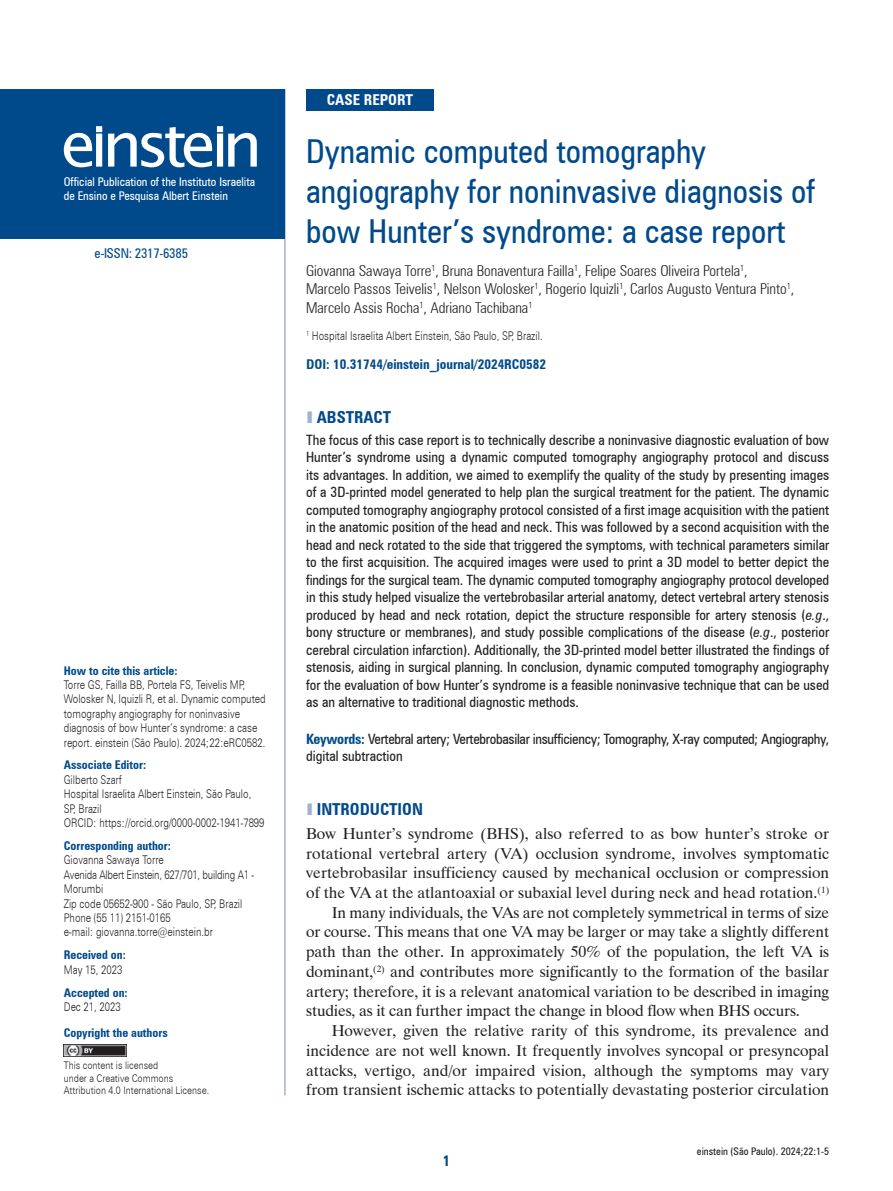
<style>
.page{position:relative;width:893px;height:1191px;background:#fff}
.page>*{position:absolute;margin:0;border:0;box-sizing:border-box;transform-origin:0 0}
.t1{font:condensed 33px/39.9px "Zurich BT";color:#004a8b}
.t2{font:700 condensed 16.5px "Zurich BT";color:#004a8b}
.t3{font:15.75px "Dutch 801 BT";color:#231f20}
.t4{font:300 condensed 15px/18.1px "Zurich BT";color:#231f20}
.t5{font:700 condensed 15px "Zurich BT";color:#fff}
.t6{font:700 condensed 15px "Zurich BT";color:#004a8b}
.t7{font:condensed 14.25px/17.4px "Zurich BT";letter-spacing:-.02em;color:#231f20;text-align:justify}
.t8{font:700 condensed 13.5px "Zurich BT";color:#004a8b}
.t9{font:condensed 13.5px "Zurich BT";letter-spacing:-.02em;color:#004a8b}
.t10{font:300 12px/14.4px "Zurich BT";color:#231f20;scale:.8 1}
.t11{font:700 condensed 12px "Zurich BT";color:#004a8b}
.t12{font:condensed 12px/14.4px "Zurich BT";color:#fff}
.t13{font:300 10.5px/12.6px "Zurich BT";color:#231f20;scale:.85 1}
.t14{font:condensed 10.5px "Zurich BT";color:#231f20}
.s1{color:#a2b0d2}
.s2{font-style:italic}
.s3{font-weight:700;color:#004a8b}
</style>
<div class="page">
<img style="left:64px;top:1044px;width:63px;height:12px">
<div style="left:306px;top:89px;width:128px;height:21px;background:#004a8b"></div>
<hr style="left:284px;top:89px;width:2px;height:1006px;background:#a2b0d2">
<div style="left:0;top:89px;width:284px;height:149px;background:#004a8b"></div>
<svg style="left:108px;top:126px;width:149px;height:41px"></svg>
<svg style="left:64px;top:126px;width:38px;height:41px"></svg>
<p class="t12" style="left:64px;top:174px;width:193px">Official Publication of the Instituto Israelita de Ensino e Pesquisa Albert Einstein</p>
<p class="t9" style="left:95px;top:245px;width:95px">e-ISSN: 2317-6385</p>
<p class="t11" style="left:64px;top:663px;width:115px">How to cite this article:</p>
<p class="t10" style="left:64px;top:677px;width:254px">Torre GS, Failla BB, Portela FS, Teivelis MP, Wolosker N, Iquizli R, et al. Dynamic computed tomography angiography for noninvasive diagnosis of bow Hunter’s syndrome: a case report. einstein (São Paulo). 2024;22:eRC0582.</p>
<p class="t11" style="left:64px;top:758px;width:84px">Associate Editor:</p>
<p class="t10" style="left:64px;top:772px;width:253px">Gilberto Szarf<br>Hospital Israelita Albert Einstein, São Paulo,<br>SP, Brazil<br>ORCID: https://orcid.org/0000-0002-1941-7899</p>
<p class="t11" style="left:64px;top:838px;width:109px">Corresponding author:</p>
<p class="t10" style="left:64px;top:853px;width:239px">Giovanna Sawaya Torre<br>Avenida Albert Einstein, 627/701, building A1 -<br>Morumbi<br>Zip code 05652-900 - São Paulo, SP, Brazil<br>Phone (55 11) 2151-0165<br>e-mail: giovanna.torre@einstein.br</p>
<p class="t11" style="left:64px;top:947px;width:64px">Received on:</p>
<p class="t10" style="left:64px;top:962px;width:75px">May 15, 2023</p>
<p class="t11" style="left:64px;top:985px;width:65px">Accepted on:</p>
<p class="t10" style="left:64px;top:999px;width:73px">Dec 21, 2023</p>
<p class="t11" style="left:64px;top:1025px;width:105px">Copyright the authors</p>
<p class="t13" style="left:64px;top:1058px;width:173px">This content is licensed<br>under a Creative Commons<br>Attribution 4.0 International License.</p>
<p class="t5" style="left:327px;top:91px;width:88px">CASE REPORT</p>
<h1 class="t1" style="left:306px;top:131px;width:510px">Dynamic computed tomography angiography for noninvasive diagnosis of bow Hunter’s syndrome: a case report</h1>
<p class="t4" style="left:306px;top:261px;width:490px">Giovanna Sawaya Torre<sup>1</sup>, Bruna Bonaventura Failla<sup>1</sup>, Felipe Soares Oliveira Portela<sup>1</sup>,<br>Marcelo Passos Teivelis<sup>1</sup>, Nelson Wolosker<sup>1</sup>, Rogerio Iquizli<sup>1</sup>, Carlos Augusto Ventura Pinto<sup>1</sup>,<br>Marcelo Assis Rocha<sup>1</sup>, Adriano Tachibana<sup>1</sup></p>
<p class="t10" style="left:306px;top:328px;width:297px"><sup>1</sup> Hospital Israelita Albert Einstein, São Paulo, SP, Brazil.</p>
<p class="t8" style="left:306px;top:356px;width:241px">DOI: 10.31744/einstein_journal/2024RC0582</p>
<p class="t2" style="left:306px;top:407px;width:86px"><span class="s1">❚</span> ABSTRACT</p>
<p class="t7" style="left:306px;top:431px;width:524px">The focus of this case report is to technically describe a noninvasive diagnostic evaluation of bow Hunter’s syndrome using a dynamic computed tomography angiography protocol and discuss its advantages. In addition, we aimed to exemplify the quality of the study by presenting images of a 3D-printed model generated to help plan the surgical treatment for the patient. The dynamic computed tomography angiography protocol consisted of a first image acquisition with the patient in the anatomic position of the head and neck. This was followed by a second acquisition with the head and neck rotated to the side that triggered the symptoms, with technical parameters similar to the first acquisition. The acquired images were used to print a 3D model to better depict the findings for the surgical team. The dynamic computed tomography angiography protocol developed in this study helped visualize the vertebrobasilar arterial anatomy, detect vertebral artery stenosis produced by head and neck rotation, depict the structure responsible for artery stenosis (<span class="s2">e.g</span>., bony structure or membranes), and study possible complications of the disease (<span class="s2">e.g</span>., posterior cerebral circulation infarction). Additionally, the 3D-printed model better illustrated the findings of stenosis, aiding in surgical planning. In conclusion, dynamic computed tomography angiography for the evaluation of bow Hunter’s syndrome is a feasible noninvasive technique that can be used as an alternative to traditional diagnostic methods.</p>
<p class="t7" style="left:306px;top:730px;width:524px"><span class="s3">Keywords:</span> Vertebral artery; Vertebrobasilar insufficiency; Tomography, X-ray computed; Angiography, digital subtraction</p>
<p class="t2" style="left:306px;top:799px;width:118px"><span class="s1">❚</span> INTRODUCTION</p>
<p class="t3" style="left:306px;top:823px;width:524px">Bow Hunter’s syndrome (BHS), also referred to as bow hunter’s stroke or</p>
<p class="t3" style="left:306px;top:843px;width:524px">rotational vertebral artery (VA) occlusion syndrome, involves symptomatic</p>
<p class="t3" style="left:306px;top:863px;width:525px">vertebrobasilar insufficiency caused by mechanical occlusion or compression</p>
<p class="t3" style="left:306px;top:883px;width:524px">of the VA at the atlantoaxial or subaxial level during neck and head rotation.<sup>(1)</sup></p>
<p class="t3" style="left:332px;top:902px;width:499px">In many individuals, the VAs are not completely symmetrical in terms of size</p>
<p class="t3" style="left:306px;top:922px;width:524px">or course. This means that one VA may be larger or may take a slightly different</p>
<p class="t3" style="left:306px;top:942px;width:525px">path than the other. In approximately 50% of the population, the left VA is</p>
<p class="t3" style="left:306px;top:961px;width:525px">dominant,<sup>(2)</sup> and contributes more significantly to the formation of the basilar</p>
<p class="t3" style="left:306px;top:981px;width:525px">artery; therefore, it is a relevant anatomical variation to be described in imaging</p>
<p class="t3" style="left:306px;top:1001px;width:495px">studies, as it can further impact the change in blood flow when BHS occurs.</p>
<p class="t3" style="left:332px;top:1021px;width:499px">However, given the relative rarity of this syndrome, its prevalence and</p>
<p class="t3" style="left:306px;top:1040px;width:525px">incidence are not well known. It frequently involves syncopal or presyncopal</p>
<p class="t3" style="left:306px;top:1060px;width:524px">attacks, vertigo, and/or impaired vision, although the symptoms may vary</p>
<p class="t3" style="left:306px;top:1080px;width:524px">from transient ischemic attacks to potentially devastating posterior circulation</p>
<p class="t6" style="left:443px;top:1151px;width:9px">1</p>
<p class="t14" style="left:697px;top:1144px;width:134px">einstein (São Paulo). 2024;22:1-5</p>
</div>
